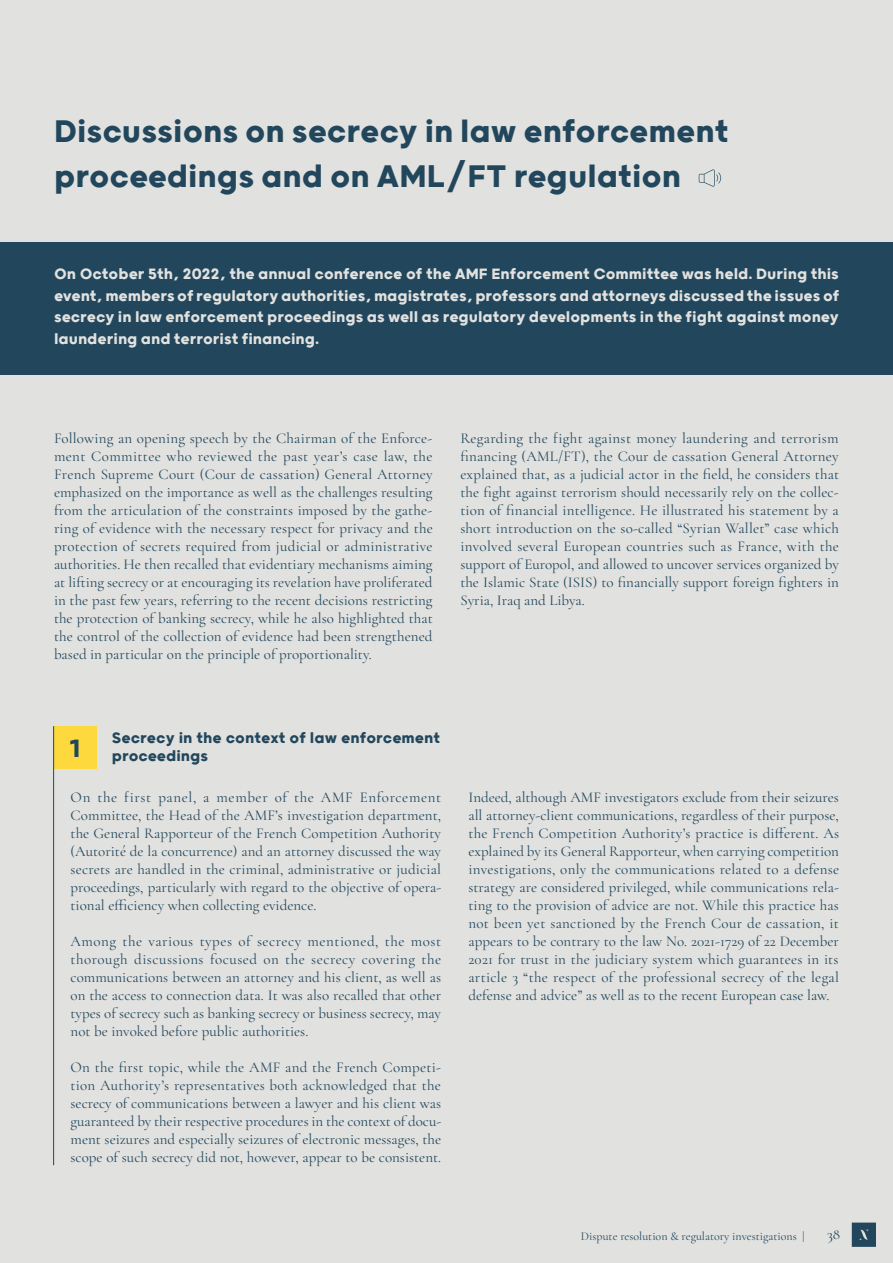
<style>
.page{position:relative;width:893px;height:1263px;background:#e1e1df}
.page>*{position:absolute;margin:0;border:0;box-sizing:border-box;transform-origin:0 0}
.t1{font:700 37.5px/45px "Grold";color:#22475c}
.t2{font:700 30px "Grold";color:#22475c}
.t3{font:700 18px/21.6px "Grold";color:#e1e1df;text-align:justify}
.t4{font:700 18px/18px "Grold";letter-spacing:.005em;color:#22475c}
.t5{font:15px/18px "Cormorant Garamond";color:#22475c;text-align:justify}
.t6{font:12px "Cormorant Garamond";color:#22475c}
</style>
<div class="page">
<svg style="left:852px;top:1222px;width:24px;height:25px"></svg>
<div style="left:0;top:242px;width:893px;height:132px;background:#22475c"></div>
<div style="left:54px;top:726px;width:43px;height:43px;background:#fed93d"></div>
<hr style="left:53px;top:726px;width:1px;height:439px;background:#22475c">
<svg style="left:699px;top:169px;width:22px;height:18px"></svg>
<h1 class="t1" style="left:54px;top:107px;width:676px">Discussions on secrecy in law enforcement proceedings and on AML/FT regulation</h1>
<p class="t3" style="left:54px;top:262px;width:787px">On October 5th, 2022, the annual conference of the AMF Enforcement Committee was held. During this event, members of regulatory authorities, magistrates, professors and attorneys discussed the issues of secrecy in law enforcement proceedings as well as regulatory developments in the fight against money laundering and terrorist financing.</p>
<p class="t5" style="left:54px;top:429px;width:380px">Following an opening speech by the Chairman of the Enforce&shy;ment Committee who reviewed the past year’s case law, the French Supreme Court (Cour de cassation) General Attorney emphasized on the importance as well as the challenges resulting from the articulation of the constraints imposed by the gathe&shy;ring of evidence with the necessary respect for privacy and the protection of secrets required from judicial or administrative authorities. He then recalled that evidentiary mechanisms aiming at lifting secrecy or at encouraging its revelation have proliferated in the past few years, referring to the recent decisions restricting the protection of banking secrecy, while he also highlighted that the control of the collection of evidence had been strengthened based in particular on the principle of proportionality.</p>
<p class="t5" style="left:460px;top:429px;width:380px">Regarding the fight against money laundering and terrorism financing (AML/FT), the Cour de cassation General Attorney explained that, as a judicial actor in the field, he considers that the fight against terrorism should necessarily rely on the collec&shy;tion of financial intelligence. He illustrated his statement by a short introduction on the so-called “Syrian Wallet” case which involved several European countries such as France, with the support of Europol, and allowed to uncover services organized by the Islamic State (ISIS) to financially support foreign fighters in Syria, Iraq and Libya.</p>
<p class="t4" style="left:112px;top:728px;width:330px">Secrecy in the context of law enforcement proceedings</p>
<p class="t5" style="left:71px;top:788px;width:372px">On the first panel, a member of the AMF Enforcement Committee, the Head of the AMF’s investigation department, the General Rapporteur of the French Competition Authority (Autorité de la concurrence) and an attorney discussed the way secrets are handled in the criminal, administrative or judicial proceedings, particularly with regard to the objective of opera&shy;tional efficiency when collecting evidence.</p>
<p class="t5" style="left:71px;top:932px;width:372px">Among the various types of secrecy mentioned, the most thorough discussions focused on the secrecy covering the communications between an attorney and his client, as well as on the access to connection data. It was also recalled that other types of secrecy such as banking secrecy or business secrecy, may not be invoked before public authorities.</p>
<p class="t5" style="left:71px;top:1058px;width:372px">On the first topic, while the AMF and the French Competi&shy;tion Authority’s representatives both acknowledged that the secrecy of communications between a lawyer and his client was guaranteed by their respective procedures in the context of docu&shy;ment seizures and especially seizures of electronic messages, the scope of such secrecy did not, however, appear to be consistent.</p>
<h2 class="t2" style="left:70px;top:731px;width:12px">1</h2>
<p class="t5" style="left:468px;top:788px;width:372px">Indeed, although AMF investigators exclude from their seizures all attorney-client communications, regardless of their purpose, the French Competition Authority’s practice is different. As explained by its General Rapporteur, when carrying competition investigations, only the communications related to a defense strategy are considered privileged, while communications rela&shy;ting to the provision of advice are not. While this practice has not been yet sanctioned by the French Cour de cassation, it appears to be contrary to the law No. 2021-1729 of 22 December 2021 for trust in the judiciary system which guarantees in its article 3 “the respect of the professional secrecy of the legal defense and advice” as well as to the recent European case law.</p>
<p class="t6" style="left:581px;top:1229px;width:225px">Dispute resolution &amp; regulatory investigations |</p>
<p class="t5" style="left:827px;top:1225px;width:15px">38</p>
</div>
